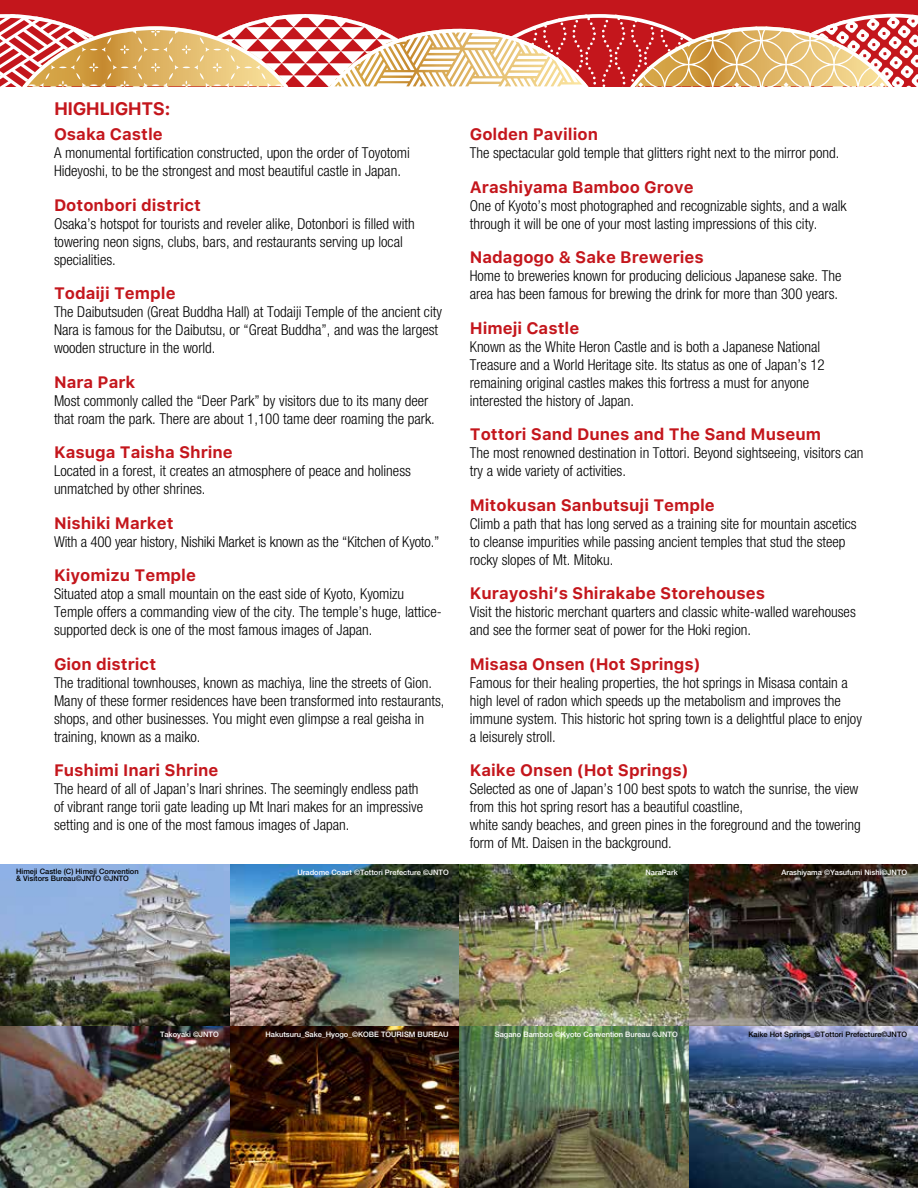
<style>
.page{position:relative;width:918px;height:1188px;background:#fff}
.page>*{position:absolute;margin:0;border:0;box-sizing:border-box;transform-origin:0 0}
.t1{font:700 18px "Galvji";letter-spacing:-.03em;color:#c4161c}
.t2{font:700 16.5px "Galvji";color:#c4161c}
.t3{font:300 condensed 15px/18px "Helvetica Neue";color:#000}
.t4{font:500 7.5px "Helvetica Neue";color:#fff}
.t5{font:500 7.5px/7.5px "Helvetica Neue";color:#000}
</style>
<div class="page">
<div style="left:0;top:0;width:918px;height:86px;background:#c4161c"></div>
<svg style="left:0;top:14px;width:918px;height:73px"></svg>
<img style="left:0;top:864px;width:918px;height:324px">
<p class="t1" style="left:54px;top:97px;width:118px">HIGHLIGHTS:</p>
<p class="t2" style="left:54px;top:124px;width:110px">Osaka Castle</p>
<p class="t3" style="left:54px;top:144px;width:357px">A monumental fortification constructed, upon the order of Toyotomi<br>Hideyoshi, to be the strongest and most beautiful castle in Japan.</p>
<p class="t2" style="left:54px;top:195px;width:149px">Dotonbori district</p>
<p class="t3" style="left:54px;top:214px;width:362px">Osaka’s hotspot for tourists and reveler alike, Dotonbori is filled with towering neon signs, clubs, bars, and restaurants serving up local specialities.</p>
<p class="t2" style="left:54px;top:283px;width:123px">Todaiji Temple</p>
<p class="t3" style="left:54px;top:303px;width:389px">The Daibutsuden (Great Buddha Hall) at Todaiji Temple of the ancient city<br>Nara is famous for the Daibutsu, or “Great Buddha”, and was the largest wooden structure in the world.</p>
<p class="t2" style="left:54px;top:372px;width:83px">Nara Park</p>
<p class="t3" style="left:54px;top:391px;width:382px">Most commonly called the “Deer Park” by visitors due to its many deer that roam the park. There are about 1,100 tame deer roaming the park.</p>
<p class="t2" style="left:54px;top:442px;width:180px">Kasuga Taisha Shrine</p>
<p class="t3" style="left:54px;top:462px;width:359px">Located in a forest, it creates an atmosphere of peace and holiness unmatched by other shrines.</p>
<p class="t2" style="left:54px;top:513px;width:121px">Nishiki Market</p>
<p class="t3" style="left:54px;top:532px;width:387px">With a 400 year history, Nishiki Market is known as the “Kitchen of Kyoto.”</p>
<p class="t2" style="left:54px;top:565px;width:144px">Kiyomizu Temple</p>
<p class="t3" style="left:54px;top:585px;width:389px">Situated atop a small mountain on the east side of Kyoto, Kyomizu<br>Temple offers a commanding view of the city. The temple’s huge, lattice&shy;supported deck is one of the most famous images of Japan.</p>
<p class="t2" style="left:54px;top:654px;width:104px">Gion district</p>
<p class="t3" style="left:54px;top:673px;width:392px">The traditional townhouses, known as machiya, line the streets of Gion.<br>Many of these former residences have been transformed into restaurants, shops, and other businesses. You might even glimpse a real geisha in training, known as a maiko.</p>
<p class="t2" style="left:54px;top:760px;width:166px">Fushimi Inari Shrine</p>
<p class="t3" style="left:54px;top:780px;width:371px">The heard of all of Japan’s Inari shrines. The seemingly endless path of vibrant range torii gate leading up Mt Inari makes for an impressive setting and is one of the most famous images of Japan.</p>
<p class="t2" style="left:470px;top:124px;width:130px">Golden Pavilion</p>
<p class="t3" style="left:470px;top:144px;width:371px">The spectacular gold temple that glitters right next to the mirror pond.</p>
<p class="t2" style="left:470px;top:177px;width:225px">Arashiyama Bamboo Grove</p>
<p class="t3" style="left:470px;top:196px;width:378px">One of Kyoto’s most photographed and recognizable sights, and a walk through it will be one of your most lasting impressions of this city.</p>
<p class="t2" style="left:470px;top:247px;width:236px">Nadagogo &amp; Sake Breweries</p>
<p class="t3" style="left:470px;top:267px;width:373px">Home to breweries known for producing delicious Japanese sake. The area has been famous for brewing the drink for more than 300 years.</p>
<p class="t2" style="left:470px;top:318px;width:111px">Himeji Castle</p>
<p class="t3" style="left:470px;top:337px;width:357px">Known as the White Heron Castle and is both a Japanese National Treasure and a World Heritage site. Its status as one of Japan’s 12 remaining original castles makes this fortress a must for anyone interested the history of Japan.</p>
<p class="t2" style="left:470px;top:424px;width:353px">Tottori Sand Dunes and The Sand Museum</p>
<p class="t3" style="left:470px;top:444px;width:395px">The most renowned destination in Tottori. Beyond sightseeing, visitors can try a wide variety of activities.</p>
<p class="t2" style="left:470px;top:495px;width:247px">Mitokusan Sanbutsuji Temple</p>
<p class="t3" style="left:470px;top:514px;width:388px">Climb a path that has long served as a training site for mountain ascetics to cleanse impurities while passing ancient temples that stud the steep rocky slopes of Mt. Mitoku.</p>
<p class="t2" style="left:470px;top:583px;width:297px">Kurayoshi’s Shirakabe Storehouses</p>
<p class="t3" style="left:470px;top:603px;width:388px">Visit the historic merchant quarters and classic white-walled warehouses and see the former seat of power for the Hoki region.</p>
<p class="t2" style="left:470px;top:654px;width:232px">Misasa Onsen (Hot Springs)</p>
<p class="t3" style="left:470px;top:673px;width:394px">Famous for their healing properties, the hot springs in Misasa contain a high level of radon which speeds up the metabolism and improves the immune system. This historic hot spring town is a delightful place to enjoy a leisurely stroll.</p>
<p class="t2" style="left:470px;top:760px;width:220px">Kaike Onsen (Hot Springs)</p>
<p class="t3" style="left:470px;top:780px;width:393px">Selected as one of Japan’s 100 best spots to watch the sunrise, the view from this hot spring resort has a beautiful coastline,<br>white sandy beaches, and green pines in the foreground and the towering form of Mt. Daisen in the background.</p>
<p class="t5" style="left:16px;top:867px;width:124px">Himeji Castle (C) Himeji Convention &amp; Visitors Bureau©JNTO ©JNTO</p>
<p class="t4" style="left:298px;top:868px;width:153px">Uradome Coast ©Tottori Prefecture ©JNTO</p>
<p class="t4" style="left:645px;top:868px;width:34px">NaraPark</p>
<p class="t4" style="left:781px;top:868px;width:127px">Arashiyama ©Yasufumi Nishi©JNTO</p>
<p class="t4" style="left:160px;top:1030px;width:60px">Takoyaki ©JNTO</p>
<p class="t4" style="left:265px;top:1030px;width:185px">Hakutsuru_Sake_Hyogo_©KOBE TOURISM BUREAU</p>
<p class="t4" style="left:495px;top:1030px;width:184px">Sagano Bamboo ©Kyoto Convention Bureau ©JNTO</p>
<p class="t5" style="left:748px;top:1031px;width:160px">Kaike Hot Springs_©Tottori Prefecture©JNTO</p>
</div>
